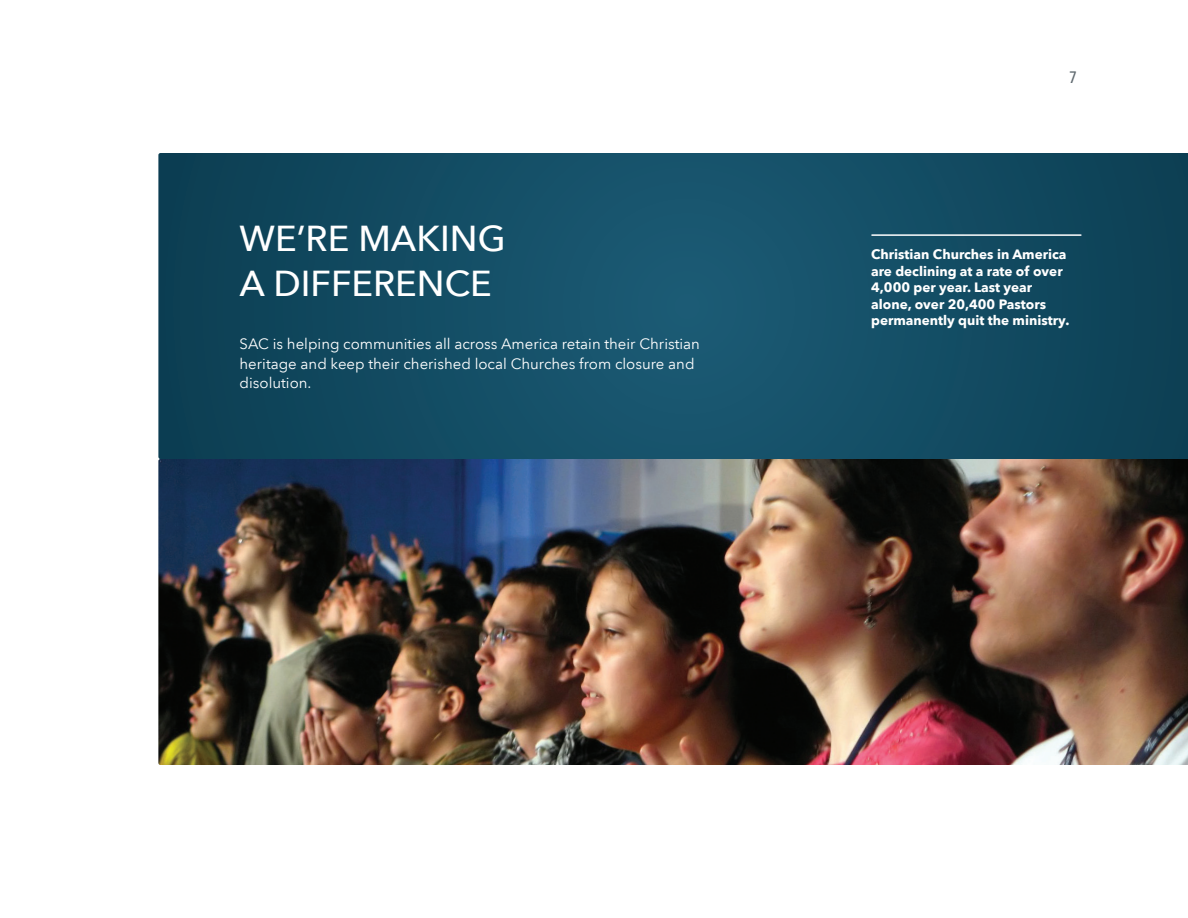
<style>
.page{position:relative;width:1188px;height:918px;background:#fff}
.page>*{position:absolute;margin:0;border:0;box-sizing:border-box;transform-origin:0 0}
.t1{font:500 36px/45px "Avenir Next LT Com";color:#fff}
.t2{font:500 condensed 16.5px "Avenir Next LT Com";color:#5f696f}
.t3{font:15px/19.5px "Avenir Next LT Com";color:#fff}
.t4{font:700 13.5px/16.5px "Avenir Next LT Com";color:#fff}
</style>
<div class="page">
<img style="left:158px;top:459px;width:1030px;height:306px">
<svg style="left:158px;top:153px;width:1030px;height:306px;background:#134c63"></svg>
<hr style="left:872px;top:234px;width:209px;height:2px;background:#fff">
<h1 class="t1" style="left:240px;top:216px;width:263px">WE’RE MAKING<br>A DIFFERENCE</h1>
<p class="t3" style="left:240px;top:334px;width:462px">SAC is helping communities all across America retain their Christian heritage and keep their cherished local Churches from closure and disolution.</p>
<p class="t2" style="left:1069px;top:67px;width:9px">7</p>
<p class="t4" style="left:871px;top:246px;width:200px">Christian Churches in America are declining at a rate of over<br>4,000 per year. Last year alone, over 20,400 Pastors permanently quit the ministry.</p>
</div>
